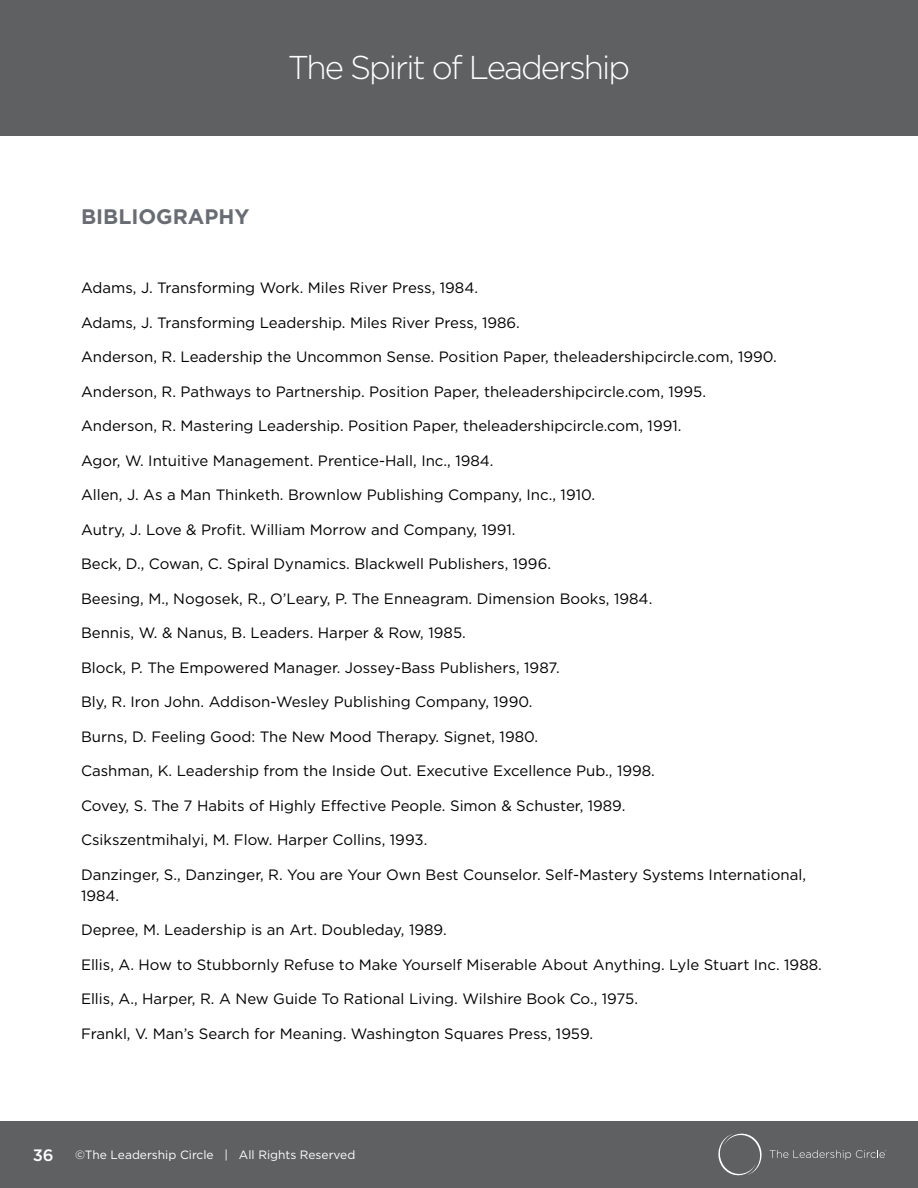
<style>
.page{position:relative;width:918px;height:1188px;background:#fff}
.page>*{position:absolute;margin:0;border:0;box-sizing:border-box;transform-origin:0 0}
.t1{font:300 33px "Gotham";letter-spacing:-.06em;color:#fff}
.t2{font:700 21px "Gotham";color:#686c74}
.t3{font:500 16.5px "Gotham";color:#fff}
.t4{font:15px/21px "Gotham";color:#000}
.t5{font:12px "Gotham";color:#fff}
</style>
<div class="page">
<div style="left:0;top:0;width:918px;height:136px;background:#5f6062"></div>
<div style="left:0;top:1121px;width:918px;height:67px;background:#5f6062"></div>
<svg style="left:718px;top:1133px;width:44px;height:43px"></svg>
<svg style="left:770px;top:1150px;width:116px;height:10px"></svg>
<h1 class="t1" style="left:288px;top:47px;width:344px">The Spirit of Leadership</h1>
<h2 class="t2" style="left:81px;top:203px;width:170px">BIBLIOGRAPHY</h2>
<p class="t4" style="left:81px;top:277px;width:399px">Adams, J. Transforming Work. Miles River Press, 1984.</p>
<p class="t4" style="left:81px;top:312px;width:440px">Adams, J. Transforming Leadership. Miles River Press, 1986.</p>
<p class="t4" style="left:81px;top:346px;width:697px">Anderson, R. Leadership the Uncommon Sense. Position Paper, theleadershipcircle.com, 1990.</p>
<p class="t4" style="left:81px;top:381px;width:627px">Anderson, R. Pathways to Partnership. Position Paper, theleadershipcircle.com, 1995.</p>
<p class="t4" style="left:81px;top:415px;width:602px">Anderson, R. Mastering Leadership. Position Paper, theleadershipcircle.com, 1991.</p>
<p class="t4" style="left:81px;top:450px;width:414px">Agor, W. Intuitive Management. Prentice-Hall, Inc., 1984.</p>
<p class="t4" style="left:81px;top:484px;width:516px">Allen, J. As a Man Thinketh. Brownlow Publishing Company, Inc., 1910.</p>
<p class="t4" style="left:81px;top:519px;width:436px">Autry, J. Love &amp; Profit. William Morrow and Company, 1991.</p>
<p class="t4" style="left:81px;top:553px;width:472px">Beck, D., Cowan, C. Spiral Dynamics. Blackwell Publishers, 1996.</p>
<p class="t4" style="left:81px;top:588px;width:573px">Beesing, M., Nogosek, R., O’Leary, P. The Enneagram. Dimension Books, 1984.</p>
<p class="t4" style="left:81px;top:622px;width:386px">Bennis, W. &amp; Nanus, B. Leaders. Harper &amp; Row, 1985.</p>
<p class="t4" style="left:81px;top:657px;width:480px">Block, P. The Empowered Manager. Jossey-Bass Publishers, 1987.</p>
<p class="t4" style="left:81px;top:691px;width:453px">Bly, R. Iron John. Addison-Wesley Publishing Company, 1990.</p>
<p class="t4" style="left:81px;top:726px;width:459px">Burns, D. Feeling Good: The New Mood Therapy. Signet, 1980.</p>
<p class="t4" style="left:81px;top:760px;width:575px">Cashman, K. Leadership from the Inside Out. Executive Excellence Pub., 1998.</p>
<p class="t4" style="left:81px;top:795px;width:546px">Covey, S. The 7 Habits of Highly Effective People. Simon &amp; Schuster, 1989.</p>
<p class="t4" style="left:81px;top:829px;width:348px">Csikszentmihalyi, M. Flow. Harper Collins, 1993.</p>
<p class="t4" style="left:81px;top:864px;width:727px">Danzinger, S., Danzinger, R. You are Your Own Best Counselor. Self-Mastery Systems International,<br>1984.</p>
<p class="t4" style="left:81px;top:919px;width:367px">Depree, M. Leadership is an Art. Doubleday, 1989.</p>
<p class="t4" style="left:81px;top:954px;width:742px">Ellis, A. How to Stubbornly Refuse to Make Yourself Miserable About Anything. Lyle Stuart Inc. 1988.</p>
<p class="t4" style="left:81px;top:988px;width:559px">Ellis, A., Harper, R. A New Guide To Rational Living. Wilshire Book Co., 1975.</p>
<p class="t4" style="left:81px;top:1023px;width:514px">Frankl, V. Man’s Search for Meaning. Washington Squares Press, 1959.</p>
<p class="t3" style="left:33px;top:1144px;width:23px">36</p>
<p class="t5" style="left:75px;top:1147px;width:282px">©The Leadership Circle | All Rights Reserved</p>
</div>
